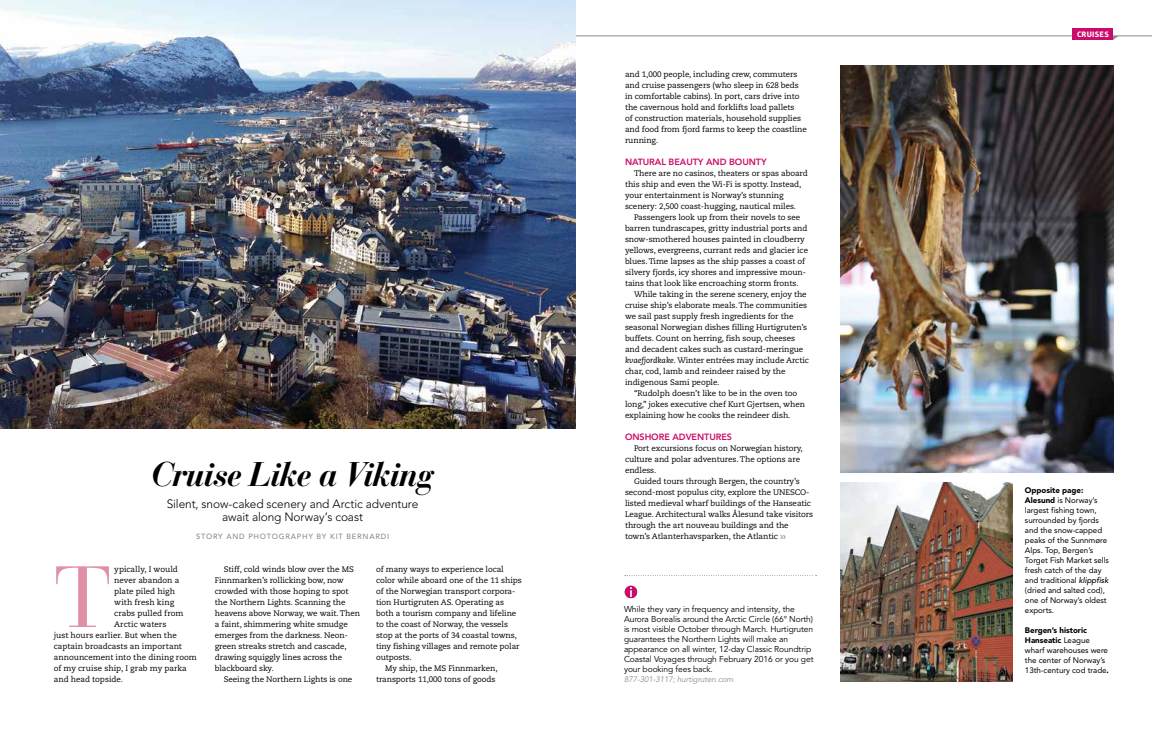
<style>
.page{position:relative;width:1152px;height:756px;background:#fff}
.page>*{position:absolute;margin:0;border:0;box-sizing:border-box;transform-origin:0 0}
.t1{font:86.1px "Bauer Bodoni Std";color:#e18fa5}
.t2{font:italic 700 34px "Bauer Bodoni Std";letter-spacing:-.05em;color:#000}
.t3{font:300 12px/13px "Avenir LT Pro";letter-spacing:-.005em;color:#000;text-align:center}
.t4{font:800 9px "Avenir LT Pro";letter-spacing:-.005em;color:#cd0a69}
.t5{font:8.5px/10px "Avenir LT Pro";letter-spacing:-.01em;color:#000}
.t6{font:8px/11px "Caecilia LT Std";letter-spacing:-.01em;color:#000}
.t7{font:8px/10px "Avenir LT Pro";letter-spacing:-.005em;color:#000}
.t8{font:italic 8px "Avenir LT Pro";letter-spacing:-.01em;color:#8a8c8e}
.t9{font:8px "Caecilia LT Std";letter-spacing:.01em;color:#000}
.t10{font:700 8px "Aptifer Sans LT Pro";letter-spacing:.035em;color:#fff}
.t11{font:500 7.5px "Avenir LT Pro";letter-spacing:.1em;color:#8a8c8e}
.s1{font-style:italic}
.s2{font-weight:900}
.s3{font-weight:500;font-style:italic}
</style>
<div class="page">
<hr style="left:576px;top:36px;width:576px;height:1px;background:#8a8c8e">
<hr style="left:0;top:36px;width:576px;height:1px;background:#8a8c8e">
<img style="left:0;top:0;width:575px;height:429px">
<div style="left:1073px;top:28px;width:40px;height:12px;background:#cd0a69"></div>
<svg style="left:780px;top:535px;width:6px;height:4px"></svg>
<img style="left:840px;top:66px;width:273px;height:407px">
<img style="left:840px;top:482px;width:172px;height:199px">
<svg style="left:625px;top:575px;width:192px;height:1px"></svg>
<div style="left:625px;top:586px;width:12px;height:12px;background:#cd0a69;border-radius:6px"></div>
<svg style="left:630px;top:587px;width:2px;height:10px"></svg>
<h2 class="t2" style="left:151px;top:453px;width:284px">Cruise Like a Viking</h2>
<h3 class="t3" style="left:167px;top:497px;width:253px">Silent, snow-caked scenery and Arctic adventure await along Norway’s coast</h3>
<p class="t11" style="left:196px;top:532px;width:194px">STORY AND PHOTOGRAPHY BY KIT BERNARDI</p>
<h1 class="t1" style="left:54px;top:546px;width:59px">T</h1>
<p class="t6" style="left:114px;top:564px;width:65px">ypically, I would</p>
<p class="t6" style="left:114px;top:575px;width:67px">never abandon a</p>
<p class="t6" style="left:114px;top:586px;width:63px">plate piled high</p>
<p class="t9" style="left:114px;top:598px;width:62px">with fresh king</p>
<p class="t6" style="left:114px;top:608px;width:71px">crabs pulled from</p>
<p class="t6" style="left:114px;top:619px;width:54px">Arctic waters</p>
<p class="t6" style="left:54px;top:630px;width:125px">just hours earlier. But when the</p>
<p class="t6" style="left:54px;top:641px;width:130px">captain broadcasts an important</p>
<p class="t6" style="left:54px;top:652px;width:145px">announcement into the dining room</p>
<p class="t6" style="left:54px;top:663px;width:135px">of my cruise ship, I grab my parka</p>
<p class="t6" style="left:54px;top:674px;width:71px">and head topside.</p>
<p class="t6" style="left:215px;top:564px;width:147px;text-indent:9px">Stiff, cold winds blow over the MS<br>Finnmarken’s rollicking bow, now crowded with those hoping to spot the Northern Lights. Scanning the heavens above Norway, we wait. Then a faint, shimmering white smudge emerges from the darkness. Neon&shy;green streaks stretch and cascade, drawing squiggly lines across the blackboard sky.</p>
<p class="t6" style="left:224px;top:674px;width:130px">Seeing the Northern Lights is one</p>
<p class="t6" style="left:376px;top:564px;width:129px">of many ways to experience local</p>
<p class="t6" style="left:376px;top:575px;width:147px">color while aboard one of the 11 ships</p>
<p class="t6" style="left:376px;top:586px;width:141px">of the Norwegian transport corpora-</p>
<p class="t6" style="left:376px;top:597px;width:129px">tion Hurtigruten AS. Operating as</p>
<p class="t6" style="left:376px;top:608px;width:142px">both a tourism company and lifeline</p>
<p class="t6" style="left:376px;top:619px;width:134px">to the coast of Norway, the vessels</p>
<p class="t6" style="left:376px;top:630px;width:142px">stop at the ports of 34 coastal towns,</p>
<p class="t6" style="left:376px;top:641px;width:145px">tiny fishing villages and remote polar</p>
<p class="t6" style="left:376px;top:652px;width:37px">outposts.</p>
<p class="t6" style="left:385px;top:663px;width:114px">My ship, the MS Finnmarken,</p>
<p class="t6" style="left:376px;top:674px;width:121px">transports 11,000 tons of goods</p>
<p class="t6" style="left:625px;top:69px;width:183px">and 1,000 people, including crew, commuters and cruise passengers (who sleep in 628 beds in comfortable cabins). In port, cars drive into the cavernous hold and forklifts load pallets<br>of construction materials, household supplies and food from fjord farms to keep the coastline running.</p>
<p class="t4" style="left:625px;top:157px;width:143px">NATURAL BEAUTY AND BOUNTY</p>
<p class="t6" style="left:625px;top:168px;width:184px;text-indent:9px">There are no casinos, theaters or spas aboard this ship and even the Wi-Fi is spotty. Instead, your entertainment is Norway’s stunning scenery: 2,500 coast-hugging, nautical miles.</p>
<p class="t6" style="left:625px;top:212px;width:185px;text-indent:9px">Passengers look up from their novels to see barren tundrascapes, gritty industrial ports and snow-smothered houses painted in cloudberry yellows, evergreens, currant reds and glacier ice blues. Time lapses as the ship passes a coast of silvery fjords, icy shores and impressive moun&shy;tains that look like encroaching storm fronts.</p>
<p class="t6" style="left:625px;top:289px;width:185px;text-indent:9px">While taking in the serene scenery, enjoy the cruise ship’s elaborate meals. The communities we sail past supply fresh ingredients for the seasonal Norwegian dishes filling Hurtigruten’s buffets. Count on herring, fish soup, cheeses and decadent cakes such as custard-meringue <span class="s1">kvaefjordkake</span>. Winter entrées may include Arctic char, cod, lamb and reindeer raised by the indigenous Sami people.</p>
<p class="t6" style="left:625px;top:388px;width:182px;text-indent:9px">“Rudolph doesn’t like to be in the oven too long,” jokes executive chef Kurt Gjertsen, when explaining how he cooks the reindeer dish.</p>
<p class="t4" style="left:625px;top:432px;width:109px">ONSHORE ADVENTURES</p>
<p class="t6" style="left:625px;top:443px;width:179px;text-indent:9px">Port excursions focus on Norwegian history, culture and polar adventures. The options are endless.</p>
<p class="t6" style="left:625px;top:476px;width:190px;text-indent:9px">Guided tours through Bergen, the country’s second-most populus city, explore the UNESCO&shy;listed medieval wharf buildings of the Hanseatic League. Architectural walks Ålesund take visitors through the art nouveau buildings and the town’s Atlanterhavsparken, the Atlantic</p>
<p class="t5" style="left:624px;top:604px;width:191px">While they vary in frequency and intensity, the Aurora Borealis around the Arctic Circle (66° North) is most visible October through March. Hurtigruten guarantees the Northern Lights will make an appearance on all winter, 12-day Classic Roundtrip Coastal Voyages through February 2016 or you get your booking fees back.</p>
<p class="t8" style="left:624px;top:675px;width:111px">877-301-3117; hurtigruten.com</p>
<p class="t10" style="left:1077px;top:30px;width:33px">CRUISES</p>
<p class="t7" style="left:1025px;top:485px;width:85px"><span class="s2">Opposite page:<br>Alesund</span> is Norway’s largest fishing town, surrounded by fjords and the snow-capped peaks of the Sunnmøre<br>Alps. Top, Bergen’s<br>Torget Fish Market sells fresh catch of the day and traditional <span class="s3">klippfisk </span>(dried and salted cod), one of Norway’s oldest exports.</p>
<p class="t7" style="left:1025px;top:625px;width:85px"><span class="s2">Bergen’s historic<br>Hanseatic</span> League wharf warehouses were the center of Norway’s<br>13th-century cod trade<span class="s2">.</span></p>
</div>
